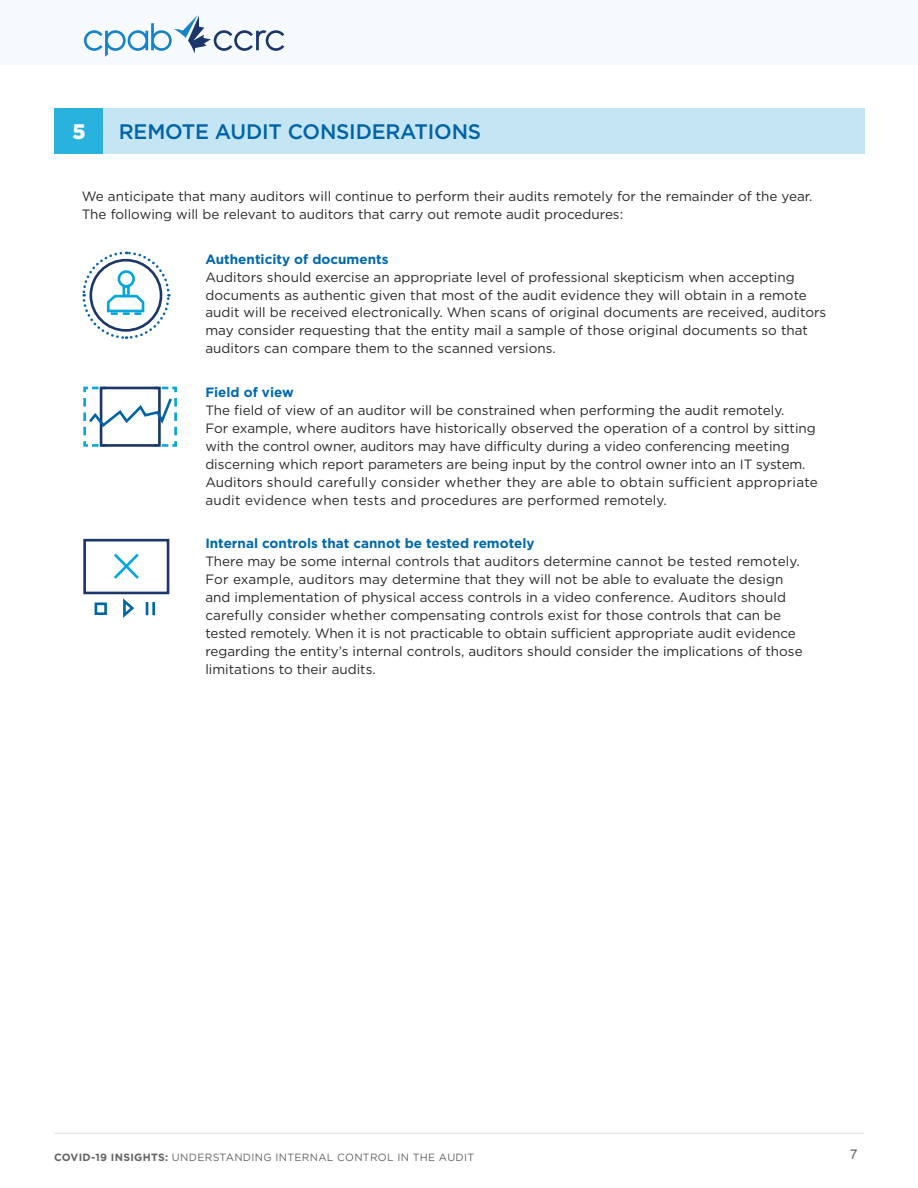
<style>
.page{position:relative;width:918px;height:1188px;background:#fff}
.page>*{position:absolute;margin:0;border:0;box-sizing:border-box;transform-origin:0 0}
.t1{font:500 21px "Gotham";letter-spacing:-.01em;color:#0063a7}
.t2{font:900 21px "Gotham";color:#fff}
.t3{font:13.5px/18px "Gotham";color:#292829}
.t4{font:700 13.5px "Gotham";color:#0068aa}
.t5{font:13.5px "Arial";color:#656669}
.t6{font:10.5px "Gotham";letter-spacing:.03em;color:#636466}
.s1{font-weight:700}
</style>
<div class="page">
<hr style="left:54px;top:1133px;width:810px;height:1px;background:#7c6e66">
<div style="left:0;top:0;width:918px;height:65px;background:#f6fafd"></div>
<svg style="left:84px;top:15px;width:200px;height:42px"></svg>
<div style="left:54px;top:108px;width:810px;height:45px;background:#c4e6f4"></div>
<div style="left:54px;top:108px;width:49px;height:45px;background:#29b2de"></div>
<svg style="left:114px;top:553px;width:25px;height:26px"></svg>
<div style="left:83px;top:539px;width:86px;height:55px;border:3px solid #1b3668"></div>
<svg style="left:123px;top:598px;width:12px;height:20px"></svg>
<div style="left:95px;top:603px;width:12px;height:12px;border:3px solid #0063a7"></div>
<svg style="left:146px;top:602px;width:9px;height:13px"></svg>
<svg style="left:82px;top:251px;width:89px;height:88px"></svg>
<svg style="left:83px;top:386px;width:94px;height:61px"></svg>
<h1 class="t2" style="left:72px;top:117px;width:15px">5</h1>
<h1 class="t1" style="left:119px;top:117px;width:364px">REMOTE AUDIT CONSIDERATIONS</h1>
<p class="t3" style="left:82px;top:187px;width:732px">We anticipate that many auditors will continue to perform their audits remotely for the remainder of the year.<br>The following will be relevant to auditors that carry out remote audit procedures:</p>
<p class="t4" style="left:205px;top:250px;width:185px">Authenticity of documents</p>
<p class="t3" style="left:205px;top:267px;width:622px">Auditors should exercise an appropriate level of professional skepticism when accepting documents as authentic given that most of the audit evidence they will obtain in a remote audit will be received electronically. When scans of original documents are received, auditors may consider requesting that the entity mail a sample of those original documents so that auditors can compare them to the scanned versions.</p>
<p class="t4" style="left:205px;top:383px;width:90px">Field of view</p>
<p class="t3" style="left:205px;top:401px;width:614px">The field of view of an auditor will be constrained when performing the audit remotely.<br>For example, where auditors have historically observed the operation of a control by sitting with the control owner, auditors may have difficulty during a video conferencing meeting discerning which report parameters are being input by the control owner into an IT system.<br>Auditors should carefully consider whether they are able to obtain sufficient appropriate audit evidence when tests and procedures are performed remotely.</p>
<p class="t4" style="left:205px;top:535px;width:331px">Internal controls that cannot be tested remotely</p>
<p class="t3" style="left:205px;top:552px;width:599px">There may be some internal controls that auditors determine cannot be tested remotely.<br>For example, auditors may determine that they will not be able to evaluate the design and implementation of physical access controls in a video conference. Auditors should carefully consider whether compensating controls exist for those controls that can be tested remotely. When it is not practicable to obtain sufficient appropriate audit evidence regarding the entity’s internal controls, auditors should consider the implications of those limitations to their audits.</p>
<p class="t6" style="left:54px;top:1150px;width:422px"><span class="s1">COVID-19 INSIGHTS:</span> UNDERSTANDING INTERNAL CONTROL IN THE AUDIT</p>
<p class="t5" style="left:850px;top:1146px;width:9px">7</p>
</div>
